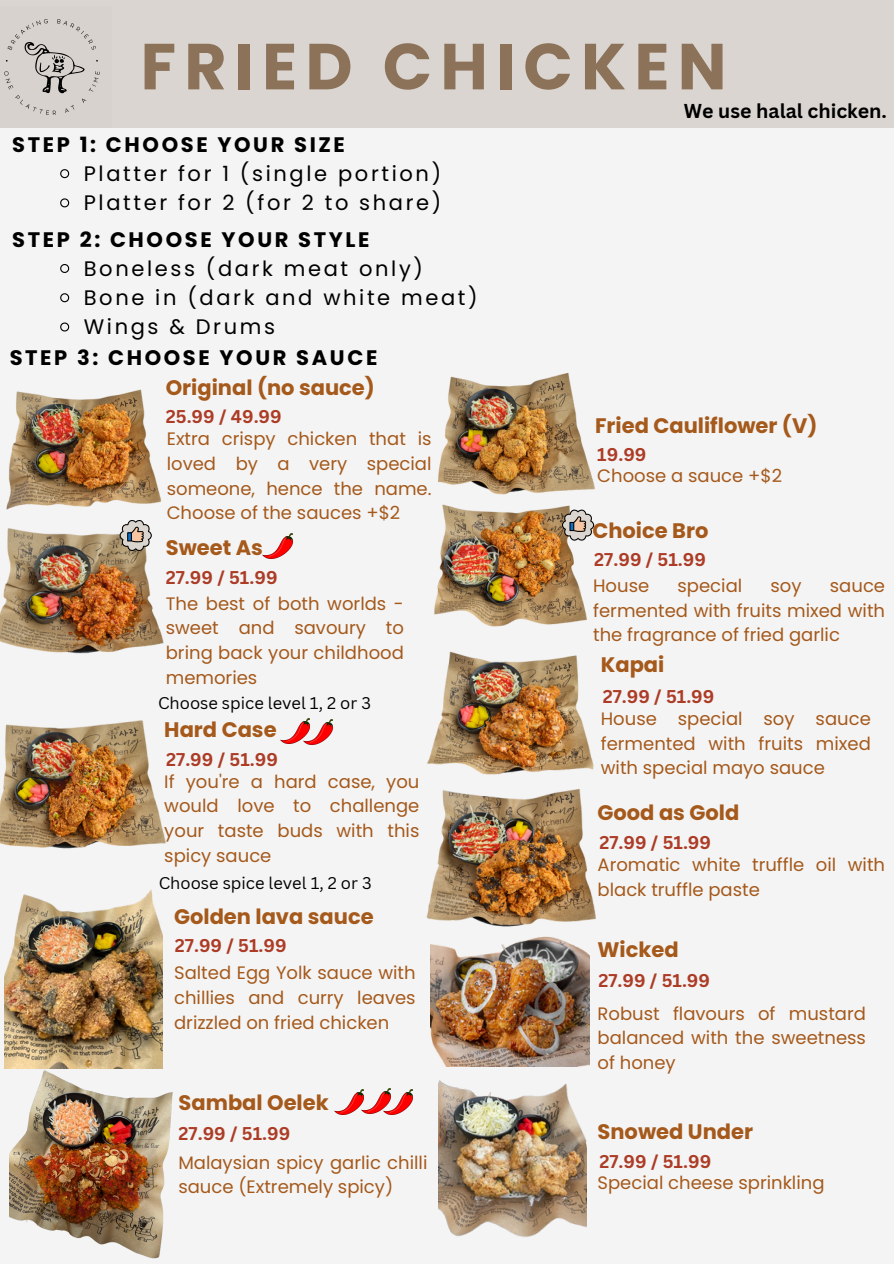
<style>
.page{position:relative;width:894px;height:1264px;background:#fff}
.page>*{position:absolute;margin:0;border:0;box-sizing:border-box;transform-origin:0 0}
.t1{font:700 64.95px "Poppins";letter-spacing:.125em;color:#8b7259}
.t2{font:700 21px "Poppins";color:#a5591b}
.t3{font:21px "Poppins";letter-spacing:.125em;color:#000}
.t4{font:700 21px "Poppins";letter-spacing:.125em;color:#000}
.t5{font:700 19.5px "Canva Sans";color:#000}
.t6{font:18px/24.8px "Poppins";color:#a5591b;text-align:justify}
.t7{font:700 18px "Canva Sans";color:#ac3c26}
.t8{font:16.5px "Canva Sans";color:#000}
</style>
<div class="page">
<div style="left:0;top:0;width:893px;height:1263px;background:#f4f4f4"></div>
<div style="left:0;top:0;width:893px;height:127px;background:#dad5d1"></div>
<img style="left:4px;top:19px;width:96px;height:96px">
<img style="left:434px;top:519px;width:161px;height:108px">
<img style="left:426px;top:816px;width:170px;height:150px">
<img style="left:0;top:720px;width:166px;height:129px">
<img style="left:7px;top:389px;width:154px;height:115px">
<img style="left:427px;top:651px;width:167px;height:165px">
<img style="left:438px;top:1066px;width:148px;height:171px">
<img style="left:430px;top:930px;width:159px;height:136px">
<img style="left:305px;top:719px;width:27px;height:25px">
<svg style="left:561px;top:519px;width:33px;height:21px"></svg>
<img style="left:0;top:504px;width:164px;height:150px">
<img style="left:263px;top:533px;width:29px;height:25px">
<svg style="left:119px;top:519px;width:33px;height:32px"></svg>
<img style="left:438px;top:373px;width:157px;height:146px">
<img style="left:10px;top:1049px;width:163px;height:210px">
<img style="left:334px;top:1090px;width:27px;height:24px">
<img style="left:361px;top:1088px;width:30px;height:25px">
<img style="left:280px;top:718px;width:29px;height:25px">
<img style="left:383px;top:1089px;width:30px;height:25px">
<img style="left:4px;top:890px;width:158px;height:178px">
<svg style="left:60px;top:169px;width:10px;height:10px"></svg>
<svg style="left:60px;top:198px;width:10px;height:10px"></svg>
<svg style="left:60px;top:264px;width:10px;height:9px"></svg>
<svg style="left:60px;top:293px;width:10px;height:10px"></svg>
<svg style="left:60px;top:322px;width:10px;height:10px"></svg>
<h3 class="t1" style="left:140px;top:21px;width:587px">FRIED CHICKEN</h3>
<p class="t4" style="left:12px;top:130px;width:334px">STEP 1: CHOOSE YOUR SIZE</p>
<h3 class="t3" style="left:84px;top:159px;width:359px">Platter for 1 (single portion)</h3>
<p class="t3" style="left:84px;top:188px;width:359px">Platter for 2 (for 2 to share)</p>
<p class="t4" style="left:12px;top:224px;width:358px">STEP 2: CHOOSE YOUR STYLE</p>
<h5 class="t3" style="left:84px;top:254px;width:341px">Boneless (dark meat only)</h5>
<p class="t3" style="left:84px;top:283px;width:395px">Bone in (dark and white meat)</p>
<p class="t3" style="left:84px;top:312px;width:193px">Wings &amp; Drums</p>
<h3 class="t4" style="left:10px;top:343px;width:369px">STEP 3: CHOOSE YOUR SAUCE</h3>
<p class="t2" style="left:166px;top:372px;width:210px">Original (no sauce)</p>
<h5 class="t5" style="left:683px;top:97px;width:204px">We use halal chicken.</h5>
<p class="t7" style="left:166px;top:404px;width:117px">25.99 / 49.99</p>
<p class="t2" style="left:595px;top:411px;width:224px">Fried Cauliflower (V)</p>
<p class="t6" style="left:597px;top:463px;width:186px">Choose a sauce +$2</p>
<h5 class="t6" style="left:167px;top:426px;width:266px">Extra crispy chicken that is loved by a very special someone, hence the name.<br>Choose of the sauces +$2</h5>
<p class="t7" style="left:597px;top:441px;width:51px">19.99</p>
<h1 class="t2" style="left:592px;top:515px;width:117px">Choice Bro</h1>
<p class="t2" style="left:166px;top:533px;width:99px">Sweet As</p>
<h3 class="t7" style="left:166px;top:565px;width:113px">27.99 / 51.99</h3>
<h5 class="t6" style="left:166px;top:591px;width:239px">The best of both worlds - sweet and savoury to bring back your childhood memories</h5>
<h3 class="t8" style="left:158px;top:691px;width:214px">Choose spice level 1, 2 or 3</h3>
<h2 class="t2" style="left:164px;top:715px;width:114px">Hard Case</h2>
<p class="t7" style="left:166px;top:746px;width:113px">27.99 / 51.99</p>
<p class="t6" style="left:164px;top:769px;width:256px">If you're a hard case, you would love to challenge your taste buds with this spicy sauce</p>
<p class="t8" style="left:159px;top:871px;width:214px">Choose spice level 1, 2 or 3</p>
<h3 class="t2" style="left:174px;top:901px;width:201px">Golden lava sauce</h3>
<p class="t7" style="left:594px;top:547px;width:113px">27.99 / 51.99</p>
<p class="t6" style="left:593px;top:573px;width:58px">House</p>
<p class="t6" style="left:677px;top:573px;width:66px">special</p>
<p class="t6" style="left:770px;top:573px;width:33px">soy</p>
<p class="t6" style="left:593px;top:573px;width:293px;text-indent:237px">sauce fermented with fruits mixed with the fragrance of fried garlic</p>
<p class="t2" style="left:600px;top:649px;width:65px">Kapai</p>
<h2 class="t7" style="left:602px;top:684px;width:113px">27.99 / 51.99</h2>
<h3 class="t6" style="left:600px;top:706px;width:271px">House special soy sauce fermented with fruits mixed with special mayo sauce</h3>
<p class="t2" style="left:597px;top:798px;width:143px">Good as Gold</p>
<h2 class="t7" style="left:599px;top:830px;width:113px">27.99 / 51.99</h2>
<p class="t6" style="left:597px;top:852px;width:289px">Aromatic white truffle oil with black truffle paste</p>
<p class="t7" style="left:175px;top:933px;width:113px">27.99 / 51.99</p>
<p class="t2" style="left:597px;top:934px;width:83px">Wicked</p>
<h5 class="t6" style="left:174px;top:960px;width:243px">Salted Egg Yolk sauce with chillies and curry leaves drizzled on fried chicken</h5>
<p class="t2" style="left:178px;top:1087px;width:152px">Sambal Oelek</p>
<h5 class="t7" style="left:178px;top:1120px;width:113px">27.99 / 51.99</h5>
<p class="t6" style="left:178px;top:1149px;width:250px">Malaysian spicy garlic chilli sauce (Extremely spicy)</p>
<h3 class="t7" style="left:598px;top:967px;width:113px">27.99 / 51.99</h3>
<p class="t6" style="left:597px;top:1001px;width:270px">Robust flavours of mustard balanced with the sweetness of honey</p>
<p class="t2" style="left:597px;top:1116px;width:157px">Snowed Under</p>
<p class="t7" style="left:599px;top:1148px;width:113px">27.99 / 51.99</p>
<h5 class="t6" style="left:597px;top:1170px;width:228px">Special cheese sprinkling</h5>
</div>
